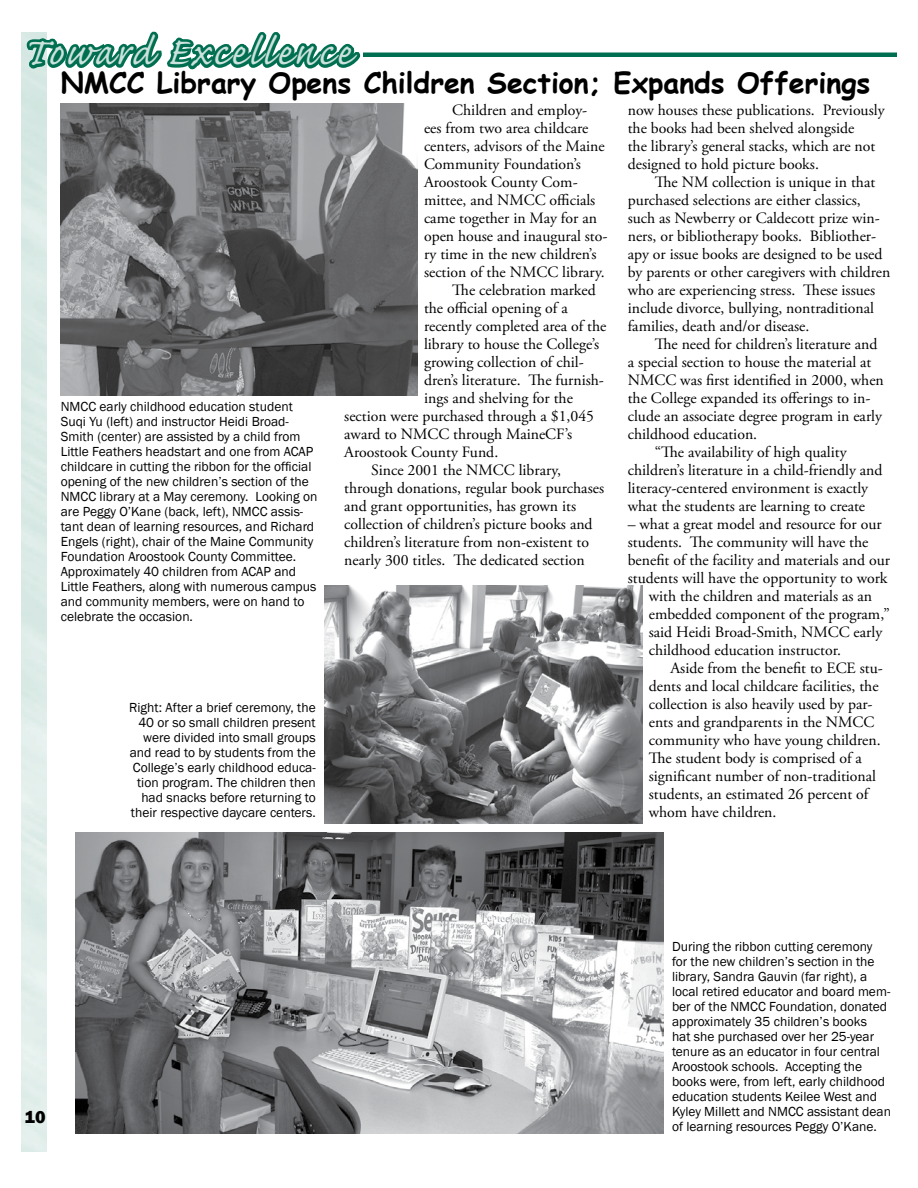
<style>
.page{position:relative;width:918px;height:1188px;background:#fff}
.page>*{position:absolute;margin:0;border:0;box-sizing:border-box;transform-origin:0 0}
.t1{font:49.5px "Caflisch Script Pro";letter-spacing:.05em;color:#cce2dc}
.t2{font:700 28.5px "Comic Sans MS";color:#000}
.t3{font:800 18px "Franklin Gothic";color:#000}
.t4{font:15.75px/18px "Adobe Garamond Pro";color:#000}
.t5{font:13.5px/15px "Franklin Gothic";color:#000}
</style>
<div class="page">
<div style="left:363px;top:52px;width:534px;height:5px;background:#006f51"></div>
<svg style="left:24px;top:31px;width:337px;height:44px"></svg>
<img style="left:75px;top:832px;width:589px;height:302px">
<img style="left:61px;top:104px;width:356px;height:291px">
<img style="left:324px;top:585px;width:318px;height:239px">
<h1 class="t1" style="left:22px;top:27px;width:329px">Toward Excellence</h1>
<h2 class="t2" style="left:61px;top:62px;width:811px">NMCC Library Opens Children Section; Expands Offerings</h2>
<p class="t5" style="left:61px;top:399px;width:258px">NMCC early childhood education student Suqi Yu (left) and instructor Heidi Broad-Smith (center) are assisted by a child from Little Feathers headstart and one from ACAP childcare in cutting the ribbon for the official opening of the new children’s section of the NMCC library at a May ceremony. Looking on are Peggy O’Kane (back, left), NMCC assis&shy;tant dean of learning resources, and Richard Engels (right), chair of the Maine Community Foundation Aroostook County Committee.<br>Approximately 40 children from ACAP and Little Feathers, along with numerous campus and community members, were on hand to celebrate the occasion.</p>
<p class="t5" style="left:129px;top:700px;width:188px;text-align:right">Right: After a brief ceremony, the<br>40 or so small children present were divided into small groups and read to by students from the<br>College’s early childhood educa&shy;tion program. The children then had snacks before returning to their respective daycare centers.</p>
<p class="t4" style="left:452px;top:101px;width:137px">Children and employ-</p>
<p class="t4" style="left:424px;top:119px;width:166px">ees from two area childcare</p>
<p class="t4" style="left:424px;top:137px;width:182px">centers, advisors of the Maine</p>
<p class="t4" style="left:424px;top:155px;width:158px">Community Foundation’s</p>
<p class="t4" style="left:424px;top:173px;width:155px">Aroostook County Com-</p>
<p class="t4" style="left:424px;top:191px;width:173px">mittee, and NMCC officials</p>
<p class="t4" style="left:424px;top:209px;width:174px">came together in May for an</p>
<p class="t4" style="left:424px;top:227px;width:185px">open house and inaugural sto-</p>
<p class="t4" style="left:424px;top:245px;width:174px">ry time in the new children’s</p>
<p class="t4" style="left:424px;top:263px;width:182px">section of the NMCC library.</p>
<p class="t4" style="left:452px;top:281px;width:145px">The celebration marked</p>
<p class="t4" style="left:424px;top:299px;width:145px">the official opening of a</p>
<p class="t4" style="left:424px;top:317px;width:184px">recently completed area of the</p>
<p class="t4" style="left:424px;top:335px;width:177px">library to house the College’s</p>
<p class="t4" style="left:424px;top:354px;width:161px">growing collection of chil-</p>
<p class="t4" style="left:424px;top:371px;width:181px">dren’s literature. The furnish-</p>
<p class="t4" style="left:424px;top:389px;width:150px">ings and shelving for the</p>
<p class="t4" style="left:344px;top:407px;width:251px">section were purchased through a $1,045</p>
<p class="t4" style="left:344px;top:425px;width:229px">award to NMCC through MaineCF’s</p>
<p class="t4" style="left:344px;top:443px;width:156px">Aroostook County Fund.</p>
<p class="t4" style="left:371px;top:461px;width:191px">Since 2001 the NMCC library,</p>
<p class="t4" style="left:344px;top:479px;width:261px">through donations, regular book purchases</p>
<p class="t4" style="left:344px;top:498px;width:233px">and grant opportunities, has grown its</p>
<p class="t4" style="left:344px;top:516px;width:250px">collection of children’s picture books and</p>
<p class="t4" style="left:344px;top:534px;width:246px">children’s literature from non-existent to</p>
<p class="t4" style="left:344px;top:552px;width:242px">nearly 300 titles. The dedicated section</p>
<p class="t4" style="left:628px;top:101px;width:258px">now houses these publications. Previously the books had been shelved alongside<br>the library’s general stacks, which are not designed to hold picture books.</p>
<p class="t4" style="left:628px;top:173px;width:264px;text-indent:27px">The NM collection is unique in that purchased selections are either classics, such as Newberry or Caldecott prize win&shy;ners, or bibliotherapy books. Bibliother&shy;apy or issue books are designed to be used by parents or other caregivers with children who are experiencing stress. These issues include divorce, bullying, nontraditional families, death and/or disease.</p>
<p class="t4" style="left:655px;top:335px;width:224px">The need for children’s literature and</p>
<p class="t4" style="left:628px;top:354px;width:245px">a special section to house the material at</p>
<p class="t4" style="left:628px;top:372px;width:258px">NMCC was first identified in 2000, when</p>
<p class="t4" style="left:628px;top:390px;width:244px">the College expanded its offerings to in-</p>
<p class="t4" style="left:628px;top:407px;width:256px">clude an associate degree program in early</p>
<p class="t4" style="left:628px;top:425px;width:131px">childhood education.</p>
<p class="t4" style="left:655px;top:443px;width:193px">“The availability of high quality</p>
<p class="t4" style="left:628px;top:461px;width:256px">children’s literature in a child-friendly and</p>
<p class="t4" style="left:628px;top:479px;width:242px">literacy-centered environment is exactly</p>
<p class="t4" style="left:628px;top:497px;width:239px">what the students are learning to create</p>
<p class="t4" style="left:628px;top:516px;width:256px">– what a great model and resource for our</p>
<p class="t4" style="left:628px;top:534px;width:242px">students. The community will have the</p>
<p class="t4" style="left:628px;top:552px;width:264px">benefit of the facility and materials and our</p>
<p class="t4" style="left:628px;top:570px;width:261px">students will have the opportunity to work</p>
<p class="t4" style="left:649px;top:588px;width:225px">with the children and materials as an</p>
<p class="t4" style="left:649px;top:606px;width:242px">embedded component of the program,”</p>
<p class="t4" style="left:649px;top:624px;width:235px">said Heidi Broad-Smith, NMCC early</p>
<p class="t4" style="left:649px;top:642px;width:194px">childhood education instructor.</p>
<p class="t4" style="left:670px;top:660px;width:214px">Aside from the benefit to ECE stu-</p>
<p class="t4" style="left:649px;top:677px;width:231px">dents and local childcare facilities, the</p>
<p class="t4" style="left:649px;top:695px;width:225px">collection is also heavily used by par-</p>
<p class="t4" style="left:649px;top:713px;width:227px">ents and grandparents in the NMCC</p>
<p class="t4" style="left:649px;top:731px;width:233px">community who have young children.</p>
<p class="t4" style="left:649px;top:749px;width:215px">The student body is comprised of a</p>
<p class="t4" style="left:649px;top:767px;width:229px">significant number of non-traditional</p>
<p class="t4" style="left:649px;top:785px;width:221px">students, an estimated 26 percent of</p>
<p class="t4" style="left:649px;top:803px;width:129px">whom have children.</p>
<p class="t3" style="left:25px;top:1105px;width:22px">10</p>
<p class="t5" style="left:672px;top:939px;width:221px">During the ribbon cutting ceremony<br>for the new children’s section in the library, Sandra Gauvin (far right), a local retired educator and board mem&shy;ber of the NMCC Foundation, donated approximately 35 children’s books<br>hat she purchased over her 25-year tenure as an educator in four central Aroostook schools. Accepting the books were, from left, early childhood education students Keilee West and Kyley Millett and NMCC assistant dean of learning resources Peggy O’Kane.</p>
</div>
